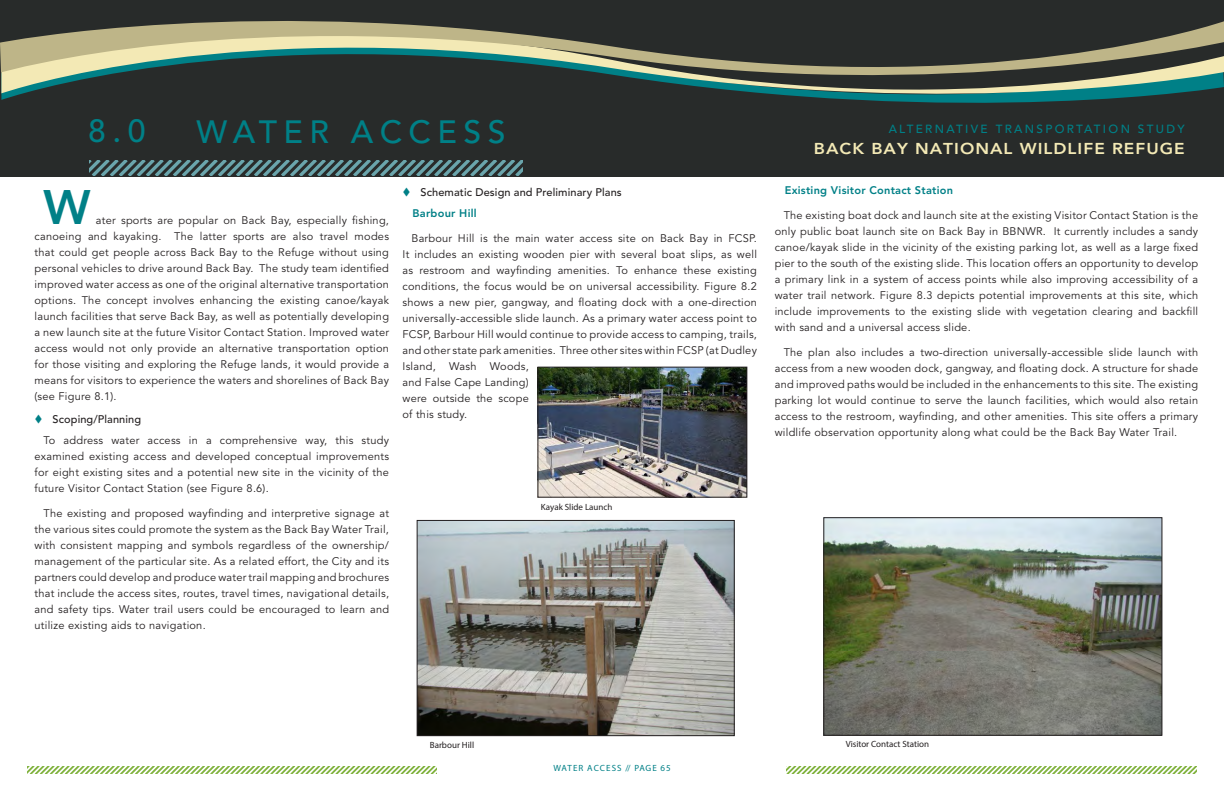
<style>
.page{position:relative;width:1224px;height:792px;background:#fff}
.page>*{position:absolute;margin:0;border:0;box-sizing:border-box;transform-origin:0 0}
.t1{font:800 48px "Avenir LT Std";color:#008087}
.t2{font:500 32px "Avenir LT Std";letter-spacing:.2em;color:#008087}
.t3{font:800 15.7px "Avenir LT Std";letter-spacing:.06em;color:#f3e9b5;scale:1.1 1}
.t4{font:500 11.7px "Avenir LT Std";letter-spacing:.2em;color:#008087}
.t5{font:11px/16px "Avenir LT Std";letter-spacing:.02em;color:#231f20;text-align:justify}
.t6{font:500 11px "Avenir LT Std";letter-spacing:.01em;color:#231f20}
.t7{font:800 11px "Avenir LT Std";letter-spacing:.02em;color:#008087}
.t8{font:9px "Myriad Pro";color:#231f20}
.t9{font:9px "Myriad Pro";letter-spacing:.1em;color:#008087}
</style>
<div class="page">
<svg style="left:27px;top:766px;width:1170px;height:8px"></svg>
<div style="left:438px;top:764px;width:348px;height:16px;background:#fff"></div>
<div style="left:0;top:0;width:1224px;height:176px;background:#282b2a"></div>
<svg style="left:0;top:21px;width:1224px;height:82px"></svg>
<img style="left:826px;top:520px;width:334px;height:213px">
<div style="left:824px;top:518px;width:338px;height:217px;border:1px solid #231f20"></div>
<img style="left:419px;top:522px;width:313px;height:212px">
<div style="left:417px;top:520px;width:317px;height:216px;border:1px solid #231f20"></div>
<svg style="left:89px;top:160px;width:434px;height:15px"></svg>
<img style="left:540px;top:369px;width:205px;height:126px">
<div style="left:538px;top:367px;width:209px;height:130px;border:1px solid #231f20"></div>
<h2 class="t2" style="left:88px;top:112px;width:59px">8.0</h2>
<h2 class="t2" style="left:196px;top:113px;width:311px">WATER ACCESS</h2>
<h1 class="t1" style="left:44px;top:179px;width:49px">W</h1>
<p class="t5" style="left:35px;top:213px;width:356px;text-indent:61px">ater sports are popular on Back Bay, especially fishing, canoeing and kayaking. The latter sports are also travel modes that could get people across Back Bay to the Refuge without using personal vehicles to drive around Back Bay. The study team identified improved water access as one of the original alternative transportation options. The concept involves enhancing the existing canoe/kayak launch facilities that serve Back Bay, as well as potentially developing a new launch site at the future Visitor Contact Station. Improved water access would not only provide an alternative transportation option for those visiting and exploring the Refuge lands, it would provide a means for visitors to experience the waters and shorelines of Back Bay (see Figure 8.1).</p>
<p class="t6" style="left:53px;top:413px;width:90px">Scoping/Planning</p>
<p class="t5" style="left:35px;top:432px;width:356px;text-indent:9px">To address water access in a comprehensive way, this study examined existing access and developed conceptual improvements for eight existing sites and a potential new site in the vicinity of the future Visitor Contact Station (see Figure 8.6).</p>
<p class="t5" style="left:35px;top:505px;width:356px;text-indent:9px">The existing and proposed wayfinding and interpretive signage at the various sites could promote the system as the Back Bay Water Trail, with consistent mapping and symbols regardless of the ownership/ management of the particular site. As a related effort, the City and its partners could develop and produce water trail mapping and brochures that include the access sites, routes, travel times, navigational details, and safety tips. Water trail users could be encouraged to learn and utilize existing aids to navigation.</p>
<p class="t6" style="left:421px;top:186px;width:203px">Schematic Design and Preliminary Plans</p>
<p class="t7" style="left:413px;top:206px;width:66px">Barbour Hill</p>
<p class="t5" style="left:403px;top:230px;width:356px;text-align:left;text-indent:9px">Barbour Hill is the main water access site on Back Bay in FCSP.<br>It includes an existing wooden pier with several boat slips, as well as restroom and wayfinding amenities. To enhance these existing conditions, the focus would be on universal accessibility. Figure 8.2 shows a new pier, gangway, and floating dock with a one-direction universally-accessible slide launch. As a primary water access point to FCSP, Barbour Hill would continue to provide access to camping, trails, and other state park amenities. Three other sites within FCSP (at Dudley Island, Wash Woods,<br>and False Cape Landing)<br>were outside the scope<br>of this study.</p>
<p class="t8" style="left:541px;top:501px;width:73px">Kayak Slide Launch</p>
<p class="t4" style="left:889px;top:122px;width:298px">ALTERNATIVE TRANSPORTATION STUDY</p>
<h3 class="t3" style="left:814px;top:139px;width:339px">BACK BAY NATIONAL WILDLIFE REFUGE</h3>
<p class="t7" style="left:785px;top:184px;width:170px">Existing Visitor Contact Station</p>
<p class="t5" style="left:775px;top:208px;width:425px;text-indent:9px">The existing boat dock and launch site at the existing Visitor Contact Station is the only public boat launch site on Back Bay in BBNWR. It currently includes a sandy canoe/kayak slide in the vicinity of the existing parking lot, as well as a large fixed pier to the south of the existing slide. This location offers an opportunity to develop a primary link in a system of access points while also improving accessibility of a water trail network. Figure 8.3 depicts potential improvements at this site, which include improvements to the existing slide with vegetation clearing and backfill with sand and a universal access slide.</p>
<p class="t5" style="left:775px;top:345px;width:425px;text-indent:9px">The plan also includes a two-direction universally-accessible slide launch with access from a new wooden dock, gangway, and floating dock. A structure for shade and improved paths would be included in the enhancements to this site. The existing parking lot would continue to serve the launch facilities, which would also retain access to the restroom, wayfinding, and other amenities. This site offers a primary wildlife observation opportunity along what could be the Back Bay Water Trail.</p>
<p class="t8" style="left:430px;top:739px;width:46px">Barbour Hill</p>
<p class="t8" style="left:846px;top:738px;width:85px">Visitor Contact Station</p>
<p class="t9" style="left:553px;top:762px;width:119px">WATER ACCESS // PAGE 65</p>
</div>
